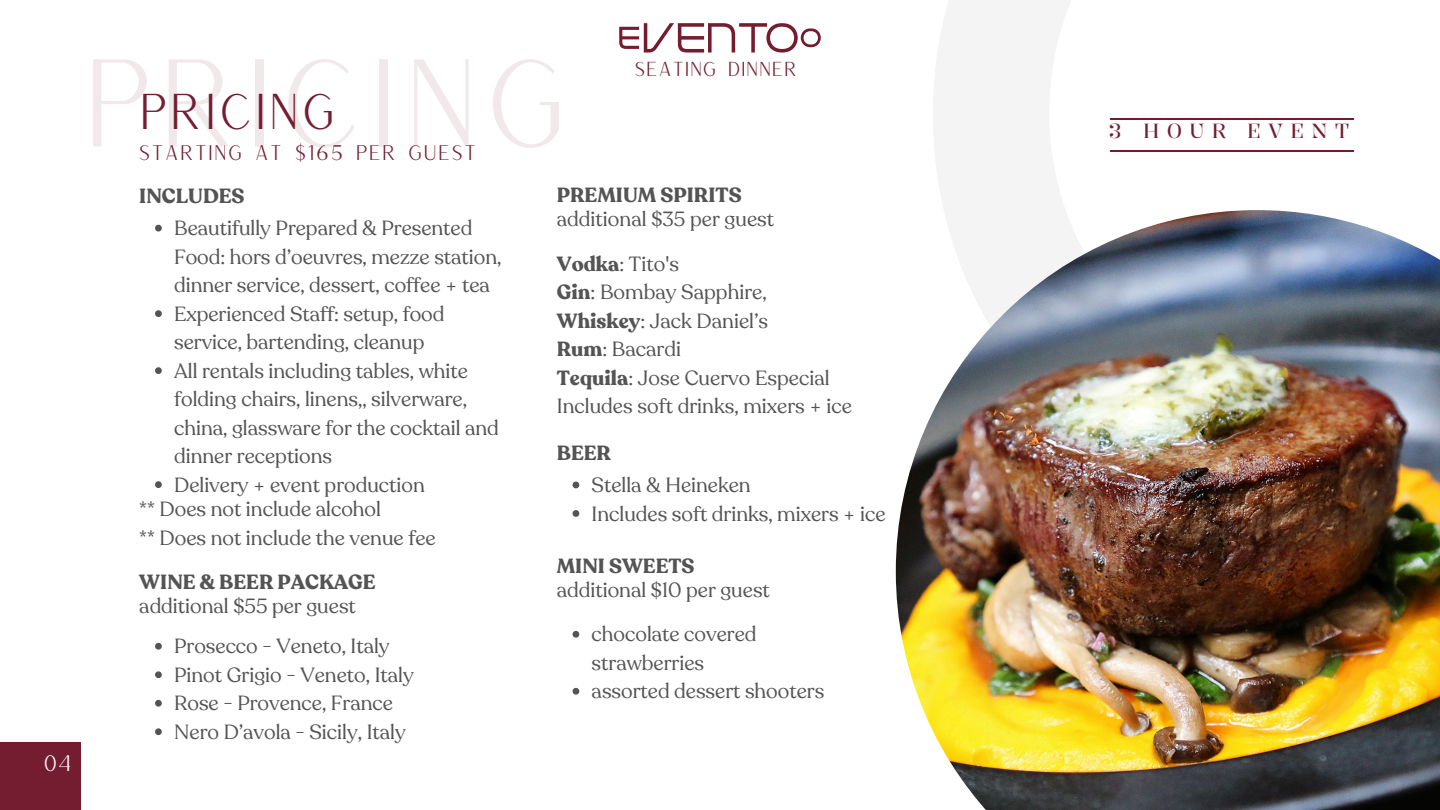
<style>
.page{position:relative;width:1440px;height:810px;background:#fff}
.page>*{position:absolute;margin:0;border:0;box-sizing:border-box;transform-origin:0 0}
.t1{font:121.3px "Versailles";letter-spacing:.02em;color:#741d30}
.t2{font:49px "Versailles";letter-spacing:.02em;color:#741d30}
.t3{font:22px "Versailles";color:#fff}
.t4{font:20.6px "Versailles";letter-spacing:.02em;color:#741d30}
.t5{font:20.5px/28.5px "Recoleta";color:#545454}
.t6{font:700 20.5px "Recoleta";color:#545454}
.t7{font:20.2px "Kalnia";letter-spacing:.36em;color:#741d30}
.t8{font:19.7px "Versailles";color:#741d30}
.s1{font-weight:700}
</style>
<div class="page">
<svg style="left:933px;top:0;width:421px;height:210px"></svg>
<hr style="left:1110px;top:119px;width:244px;height:1px;background:#741d30">
<hr style="left:1110px;top:150px;width:244px;height:1px;background:#741d30">
<img style="left:896px;top:210px;width:544px;height:600px">
<div style="left:0;top:743px;width:81px;height:67px;background:#741d30"></div>
<svg style="left:619px;top:23px;width:202px;height:30px"></svg>
<svg style="left:155px;top:225px;width:7px;height:7px"></svg>
<svg style="left:155px;top:310px;width:7px;height:7px"></svg>
<svg style="left:155px;top:367px;width:7px;height:7px"></svg>
<svg style="left:155px;top:481px;width:7px;height:7px"></svg>
<svg style="left:155px;top:643px;width:7px;height:7px"></svg>
<svg style="left:155px;top:671px;width:7px;height:7px"></svg>
<svg style="left:155px;top:700px;width:7px;height:7px"></svg>
<svg style="left:155px;top:728px;width:7px;height:7px"></svg>
<svg style="left:573px;top:482px;width:6px;height:6px"></svg>
<svg style="left:573px;top:510px;width:6px;height:7px"></svg>
<svg style="left:573px;top:631px;width:6px;height:7px"></svg>
<svg style="left:573px;top:688px;width:6px;height:7px"></svg>
<p class="t3" style="left:43px;top:749px;width:31px">04</p>
<h1 class="t1" style="left:81px;top:25px;width:491px">PRICING</h1>
<p class="t2" style="left:139px;top:80px;width:199px">PRICING</p>
<p class="t4" style="left:139px;top:139px;width:340px">STARTING AT $165 PER GUEST</p>
<p class="t8" style="left:634px;top:57px;width:165px">SEATING DINNER</p>
<p class="t6" style="left:139px;top:183px;width:107px">INCLUDES</p>
<p class="t5" style="left:174px;top:214px;width:329px">Beautifully Prepared &amp; Presented<br>Food: hors d’oeuvres, mezze station, dinner service, dessert, coffee + tea</p>
<p class="t5" style="left:174px;top:300px;width:272px">Experienced Staff: setup, food service, bartending, cleanup</p>
<p class="t5" style="left:174px;top:357px;width:326px">All rentals including tables, white folding chairs, linens,, silverware, china, glassware for the cocktail and dinner receptions</p>
<p class="t5" style="left:174px;top:471px;width:252px">Delivery + event production</p>
<p class="t5" style="left:139px;top:496px;width:298px">** Does not include alcohol<br>** Does not include the venue fee</p>
<p class="t5" style="left:139px;top:570px;width:238px;line-height:24px"><span class="s1">WINE &amp; BEER PACKAGE </span>additional $55 per guest</p>
<p class="t5" style="left:174px;top:633px;width:217px">Prosecco - Veneto, Italy</p>
<p class="t5" style="left:174px;top:661px;width:241px">Pinot Grigio - Veneto, Italy</p>
<p class="t5" style="left:174px;top:690px;width:220px">Rose - Provence, France</p>
<p class="t5" style="left:174px;top:718px;width:233px">Nero D’avola - Sicily, Italy</p>
<h3 class="t6" style="left:557px;top:182px;width:186px">PREMIUM SPIRITS</h3>
<p class="t5" style="left:557px;top:206px;width:219px">additional $35 per guest</p>
<p class="t5" style="left:557px;top:250px;width:124px"><span class="s1">Vodka</span>: Tito's</p>
<h1 class="t5" style="left:557px;top:278px;width:211px"><span class="s1">Gin</span>: Bombay Sapphire,</h1>
<h3 class="t5" style="left:557px;top:307px;width:213px"><span class="s1">Whiskey</span>: Jack Daniel’s</h3>
<p class="t5" style="left:557px;top:335px;width:126px"><span class="s1">Rum</span>: Bacardi</p>
<p class="t5" style="left:557px;top:364px;width:274px"><span class="s1">Tequila</span>: Jose Cuervo Especial</p>
<p class="t5" style="left:557px;top:392px;width:297px">Includes soft drinks, mixers + ice</p>
<p class="t6" style="left:557px;top:439px;width:56px">BEER</p>
<h2 class="t5" style="left:592px;top:471px;width:161px">Stella &amp; Heineken</h2>
<p class="t5" style="left:592px;top:500px;width:295px">Includes soft drinks, mixers + ice</p>
<p class="t6" style="left:557px;top:553px;width:139px">MINI SWEETS</p>
<p class="t5" style="left:557px;top:576px;width:215px">additional $10 per guest</p>
<p class="t5" style="left:592px;top:621px;width:166px">chocolate covered strawberries</p>
<p class="t5" style="left:592px;top:678px;width:234px">assorted dessert shooters</p>
<p class="t7" style="left:1109px;top:117px;width:242px">3 HOUR EVENT</p>
</div>
